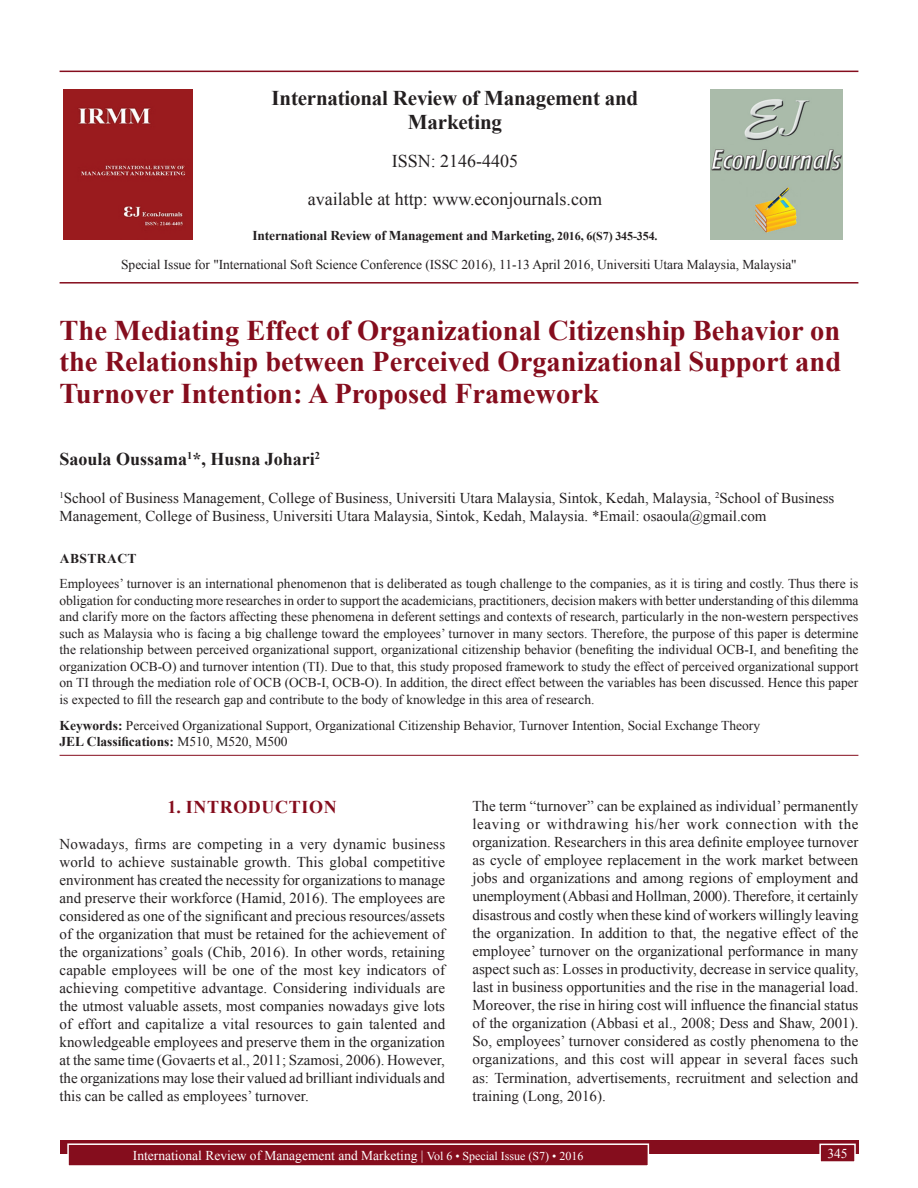
<style>
.page{position:relative;width:918px;height:1188px;background:#fff}
.page>*{position:absolute;margin:0;border:0;box-sizing:border-box;transform-origin:0 0}
.AT{font:700 28.5px/31.5px "Times New Roman";color:#850d1d;text-align:justify}
.Issue_details{font:700 21px/24px "Times New Roman";letter-spacing:-.01em;color:#231f20;text-align:center}
.Issue_details-2{font:18px "Times New Roman";color:#231f20}
.AU{font:700 18px "Times New Roman";color:#231f20}
.t1{font:700 18px "Times New Roman";letter-spacing:.035em;color:#850d1d}
.TX{font:15px/18.1px "Times New Roman";color:#231f20;text-align:justify}
.AFF{font:15px/18px "Times New Roman";color:#231f20}
.ABS{font:13.5px/16.5px "Times New Roman";letter-spacing:-.005em;color:#231f20;text-align:justify}
.KWD{font:13.5px/16.2px "Times New Roman";color:#231f20}
.Folio{font:13.5px "Times New Roman";color:#fff}
.Issue_details-3{font:700 13.5px "Times New Roman";letter-spacing:-.01em;color:#231f20}
.ABSH{font:700 13.5px "Times New Roman";letter-spacing:.035em;color:#231f20}
.s1{font-size:12px}
.s2{font-weight:700}
</style>
<div class="page">
<hr style="left:60px;top:71px;width:798px;height:1px;background:#850d1d">
<img style="left:64px;top:89px;width:129px;height:151px">
<img style="left:711px;top:89px;width:132px;height:150px">
<hr style="left:60px;top:282px;width:798px;height:2px;background:#850d1d">
<div style="left:60px;top:1140px;width:798px;height:13px;background:#850d1d"></div>
<div style="left:68px;top:1144px;width:580px;height:22px;background:#850d1d"></div>
<div style="left:67px;top:1143px;width:582px;height:24px;border:2px solid #fff"></div>
<div style="left:820px;top:1144px;width:35px;height:18px;background:#850d1d"></div>
<div style="left:819px;top:1144px;width:37px;height:19px;border:2px solid #fff"></div>
<hr style="left:60px;top:755px;width:798px;height:1px;background:#850d1d">
<p class="Issue_details" style="left:272px;top:85px;width:368px">International Review of Management and<br>Marketing</p>
<p class="Issue_details-2" style="left:392px;top:149px;width:128px">ISSN: 2146-4405</p>
<p class="Issue_details-2" style="left:308px;top:187px;width:296px">available at http: www.econjournals.com</p>
<p class="Issue_details-3" style="left:252px;top:226px;width:407px">International Review of Management and Marketing<span class="s1">, 2016, 6(S7) 345-354.</span></p>
<p class="ABS" style="left:121px;top:256px;width:677px">Special Issue for "International Soft Science Conference (ISSC 2016), 11-13 April 2016, Universiti Utara Malaysia, Malaysia"</p>
<p class="AT" style="left:60px;top:313px;width:783px">The Mediating Effect of Organizational Citizenship Behavior on the Relationship between Perceived Organizational Support and Turnover Intention: A Proposed Framework</p>
<p class="AU" style="left:60px;top:446px;width:262px">Saoula Oussama<sup>1</sup>*, Husna Johari<sup>2</sup></p>
<p class="AFF" style="left:60px;top:489px;width:776px"><sup>1</sup>School of Business Management, College of Business, Universiti Utara Malaysia, Sintok, Kedah, Malaysia, <sup>2</sup>School of Business<br>Management, College of Business, Universiti Utara Malaysia, Sintok, Kedah, Malaysia. *Email: osaoula@gmail.com</p>
<p class="ABSH" style="left:60px;top:549px;width:78px">ABSTRACT</p>
<p class="ABS" style="left:60px;top:575px;width:801px">Employees’ turnover is an international phenomenon that is deliberated as tough challenge to the companies, as it is tiring and costly. Thus there is obligation for conducting more researches in order to support the academicians, practitioners, decision makers with better understanding of this dilemma and clarify more on the factors affecting these phenomena in deferent settings and contexts of research, particularly in the non-western perspectives such as Malaysia who is facing a big challenge toward the employees’ turnover in many sectors. Therefore, the purpose of this paper is determine the relationship between perceived organizational support, organizational citizenship behavior (benefiting the individual OCB-I, and benefiting the organization OCB-O) and turnover intention (TI). Due to that, this study proposed framework to study the effect of perceived organizational support on TI through the mediation role of OCB (OCB-I, OCB-O). In addition, the direct effect between the variables has been discussed. Hence this paper is expected to fill the research gap and contribute to the body of knowledge in this area of research.</p>
<p class="KWD" style="left:60px;top:717px;width:702px"><span class="s2">Keywords:</span> Perceived Organizational Support, Organizational Citizenship Behavior, Turnover Intention, Social Exchange Theory<br><span class="s2">JEL Classifications:</span> M510, M520, M500</p>
<h1 class="t1" style="left:168px;top:794px;width:171px">1. INTRODUCTION</h1>
<p class="TX" style="left:60px;top:834px;width:387px">Nowadays, firms are competing in a very dynamic business world to achieve sustainable growth. This global competitive environment has created the necessity for organizations to manage and preserve their workforce (Hamid, 2016). The employees are considered as one of the significant and precious resources/assets of the organization that must be retained for the achievement of the organizations’ goals (Chib, 2016). In other words, retaining capable employees will be one of the most key indicators of achieving competitive advantage. Considering individuals are the utmost valuable assets, most companies nowadays give lots of effort and capitalize a vital resources to gain talented and knowledgeable employees and preserve them in the organization at the same time (Govaerts et al., 2011; Szamosi, 2006). However, the organizations may lose their valued ad brilliant individuals and this can be called as employees’ turnover.</p>
<p class="TX" style="left:472px;top:797px;width:388px">The term “turnover” can be explained as individual’ permanently leaving or withdrawing his/her work connection with the organization. Researchers in this area definite employee turnover as cycle of employee replacement in the work market between jobs and organizations and among regions of employment and unemployment (Abbasi and Hollman, 2000). Therefore, it certainly disastrous and costly when these kind of workers willingly leaving the organization. In addition to that, the negative effect of the employee’ turnover on the organizational performance in many aspect such as: Losses in productivity, decrease in service quality, last in business opportunities and the rise in the managerial load.<br>Moreover, the rise in hiring cost will influence the financial status of the organization (Abbasi et al., 2008; Dess and Shaw, 2001).<br>So, employees’ turnover considered as costly phenomena to the organizations, and this cost will appear in several faces such as: Termination, advertisements, recruitment and selection and training (Long, 2016).</p>
<p class="Folio" style="left:133px;top:1146px;width:452px">International Review of Management and Marketing | <span class="s1">Vol 6 • Special Issue (S7) • 2016</span></p>
<p class="Folio" style="left:827px;top:1144px;width:22px">345</p>
</div>
